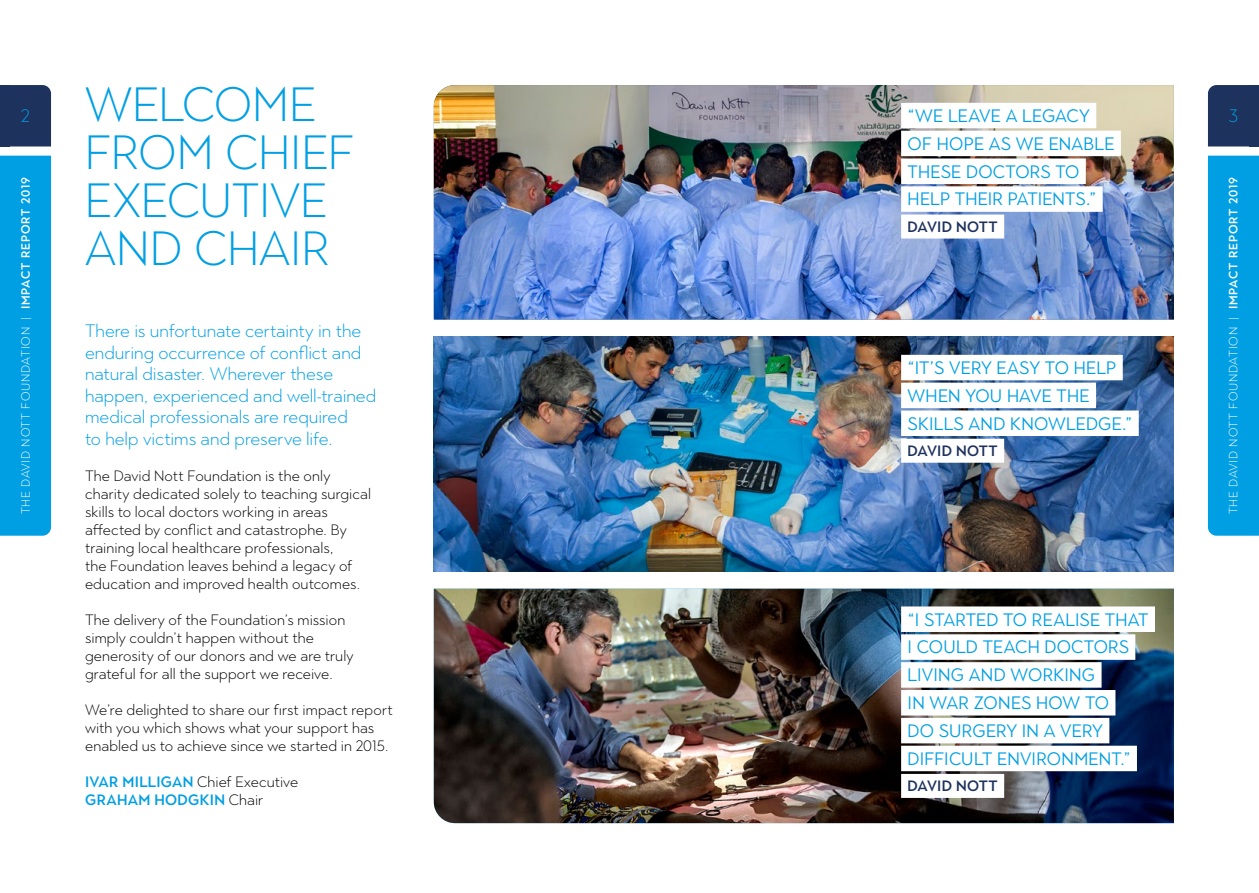
<style>
.page{position:relative;width:1259px;height:893px;background:#fff}
.page>*{position:absolute;margin:0;border:0;box-sizing:border-box;transform-origin:0 0}
.t1{font:300 48px/48px "Town 80 Text";letter-spacing:-.005em;color:#009fe3}
.t2{font:18px/27.9px "Town 80 Text";letter-spacing:.01em;color:#009fe3}
.t3{font:300 18px/21.6px "Town 80 Text";color:#009fe3}
.t4{font:300 15px/18px "Town 80 Text";letter-spacing:.005em;color:#000}
.t5{font:500 15px/18px "Town 80 Text";letter-spacing:.025em;color:#009fe3}
.t6{font:500 15px "Town 80 Text";letter-spacing:.01em;color:#1e325e}
.t7{font:300 12px "Town 80 Text";letter-spacing:.07em;color:#fff}
.s1{font-weight:500}
.s2{font-weight:300;color:#000}
</style>
<div class="page">
<img style="left:434px;top:85px;width:740px;height:234px">
<img style="left:434px;top:337px;width:740px;height:234px">
<img style="left:434px;top:589px;width:740px;height:234px">
<div style="left:901px;top:606px;width:254px;height:26px;background:#fff"></div>
<div style="left:901px;top:634px;width:234px;height:26px;background:#fff"></div>
<div style="left:901px;top:662px;width:200px;height:26px;background:#fff"></div>
<div style="left:901px;top:690px;width:214px;height:25px;background:#fff"></div>
<div style="left:901px;top:718px;width:208px;height:25px;background:#fff"></div>
<div style="left:901px;top:746px;width:236px;height:25px;background:#fff"></div>
<div style="left:901px;top:774px;width:103px;height:24px;background:#fff"></div>
<div style="left:901px;top:355px;width:221px;height:25px;background:#fff"></div>
<div style="left:901px;top:383px;width:195px;height:25px;background:#fff"></div>
<div style="left:901px;top:410px;width:237px;height:26px;background:#fff"></div>
<div style="left:901px;top:439px;width:103px;height:24px;background:#fff"></div>
<div style="left:901px;top:103px;width:195px;height:25px;background:#fff"></div>
<div style="left:901px;top:131px;width:220px;height:25px;background:#fff"></div>
<div style="left:901px;top:158px;width:184px;height:26px;background:#fff"></div>
<div style="left:901px;top:186px;width:201px;height:26px;background:#fff"></div>
<div style="left:901px;top:215px;width:103px;height:24px;background:#fff"></div>
<div style="left:0;top:156px;width:51px;height:380px;background:#009fe3"></div>
<div style="left:1208px;top:156px;width:51px;height:380px;background:#009fe3"></div>
<div style="left:0;top:85px;width:51px;height:61px;background:#1e325e"></div>
<div style="left:1208px;top:85px;width:51px;height:61px;background:#1e325e"></div>
<h1 class="t1" style="left:85px;top:80px;width:271px">WELCOME<br>FROM CHIEF<br>EXECUTIVE<br>AND CHAIR</h1>
<p class="t2" style="left:907px;top:102px;width:208px">“WE LEAVE A LEGACY<br>OF HOPE AS WE ENABLE<br>THESE DOCTORS TO<br>HELP THEIR PATIENTS.”</p>
<p class="t6" style="left:907px;top:217px;width:92px">DAVID NOTT</p>
<p class="t3" style="left:21px;top:105px;width:11px">2</p>
<p class="t3" style="left:1228px;top:105px;width:11px">3</p>
<p class="t7" style="left:18px;top:514px;width:339px;rotate:-90deg">THE DAVID NOTT FOUNDATION | <span class="s1">IMPACT REPORT 2019</span></p>
<p class="t7" style="left:1225px;top:514px;width:339px;rotate:-90deg">THE DAVID NOTT FOUNDATION | <span class="s1">IMPACT REPORT 2019</span></p>
<p class="t3" style="left:85px;top:320px;width:293px">There is unfortunate certainty in the enduring occurrence of conflict and natural disaster. Wherever these happen, experienced and well-trained medical professionals are required<br>to help victims and preserve life.</p>
<p class="t4" style="left:85px;top:467px;width:287px">The David Nott Foundation is the only charity dedicated solely to teaching surgical skills to local doctors working in areas affected by conflict and catastrophe. By training local healthcare professionals,<br>the Foundation leaves behind a legacy of education and improved health outcomes.</p>
<p class="t4" style="left:85px;top:611px;width:270px">The delivery of the Foundation’s mission simply couldn’t happen without the generosity of our donors and we are truly grateful for all the support we receive.</p>
<p class="t4" style="left:85px;top:701px;width:309px">We’re delighted to share our first impact report with you which shows what your support has enabled us to achieve since we started in 2015.</p>
<p class="t5" style="left:85px;top:773px;width:215px">IVAR MILLIGAN <span class="s2">Chief Executive<br></span>GRAHAM HODGKIN <span class="s2">Chair</span></p>
<p class="t2" style="left:907px;top:354px;width:226px">“IT’S VERY EASY TO HELP<br>WHEN YOU HAVE THE<br>SKILLS AND KNOWLEDGE.”</p>
<p class="t6" style="left:907px;top:441px;width:92px">DAVID NOTT</p>
<p class="t2" style="left:907px;top:605px;width:242px">“I STARTED TO REALISE THAT<br>I COULD TEACH DOCTORS<br>LIVING AND WORKING<br>IN WAR ZONES HOW TO<br>DO SURGERY IN A VERY<br>DIFFICULT ENVIRONMENT.”</p>
<p class="t6" style="left:907px;top:776px;width:92px">DAVID NOTT</p>
</div>
